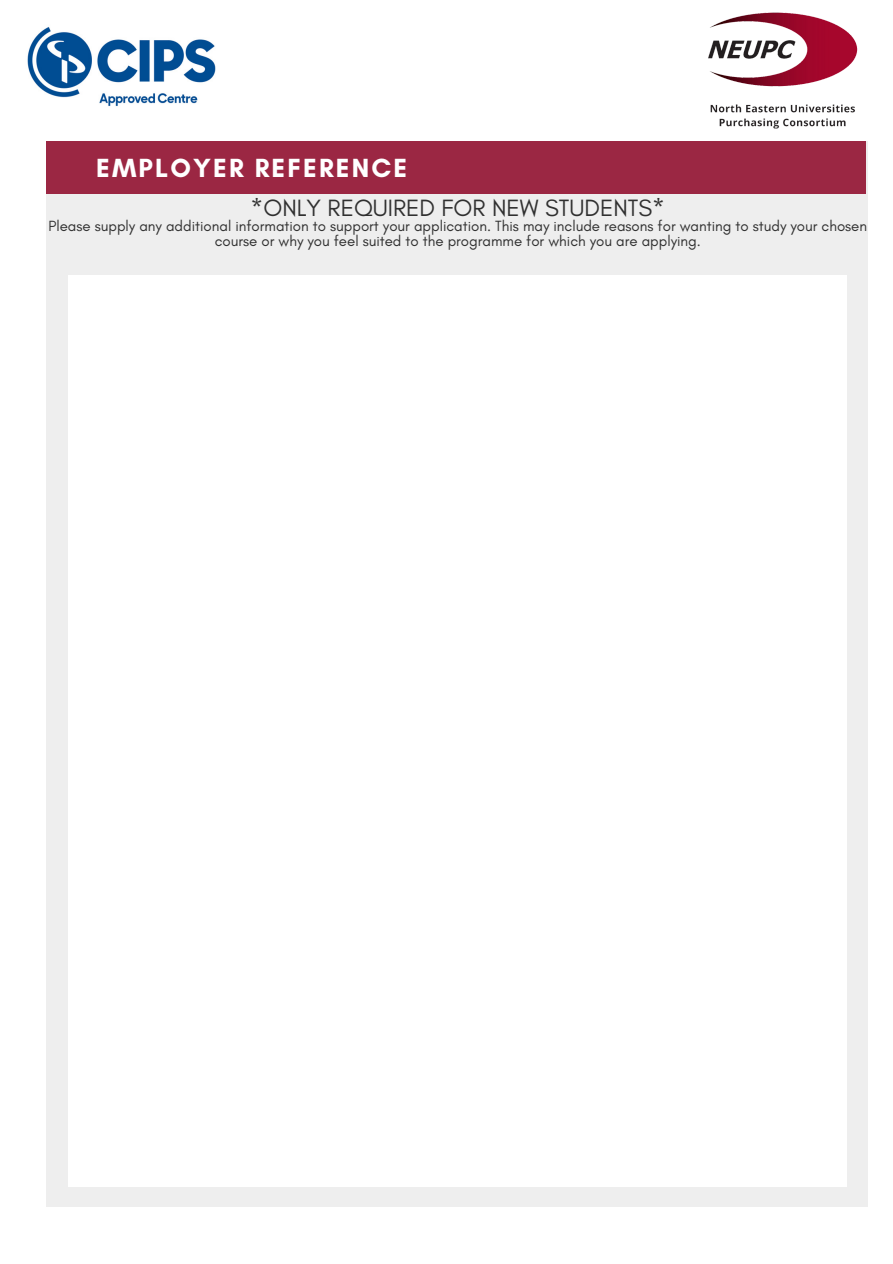
<style>
.page{position:relative;width:893px;height:1264px;background:#fff}
.page>*{position:absolute;margin:0;border:0;box-sizing:border-box;transform-origin:0 0}
.t1{font:700 26.7px "Glacial Indifference";letter-spacing:.08em;color:#fff}
.t2{font:24px "Glacial Indifference";color:#303030}
.t3{font:15px/14.5px "Glacial Indifference";color:#303030;text-align:center}
</style>
<div class="page">
<div style="left:46px;top:142px;width:821px;height:1064px;background:#eee"></div>
<div style="left:46px;top:142px;width:819px;height:52px;background:#9b2743"></div>
<div style="left:68px;top:276px;width:778px;height:910px;background:#fff"></div>
<img style="left:708px;top:12px;width:150px;height:117px">
<img style="left:27px;top:26px;width:189px;height:80px">
<p class="t1" style="left:96px;top:152px;width:312px">EMPLOYER REFERENCE</p>
<p class="t2" style="left:251px;top:193px;width:416px">*ONLY REQUIRED FOR NEW STUDENTS*</p>
<p class="t3" style="left:49px;top:219px;width:820px">Please supply any additional information to support your application. This may include reasons for wanting to study your chosen course or why you feel suited to the programme for which you are applying.</p>
</div>
